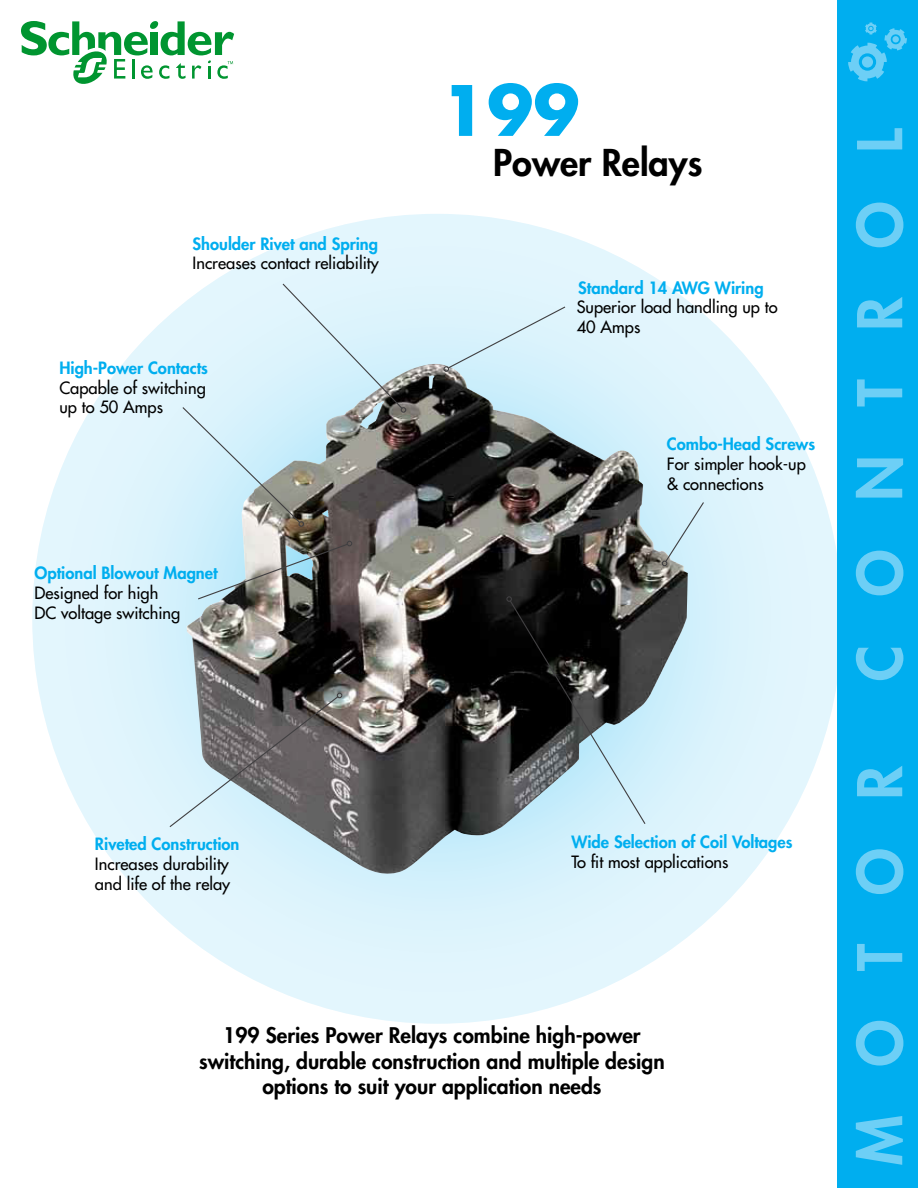
<style>
.page{position:relative;width:918px;height:1188px;background:#fff}
.page>*{position:absolute;margin:0;border:0;box-sizing:border-box;transform-origin:0 0}
.t1{font:700 67.5px "Futura Std";color:#00aeef}
.t2{font:800 60px "Futura Std";letter-spacing:.81em;color:#6dcff6}
.t3{font:800 36px "Futura Std";color:#000}
.t4{font:800 21px/25.2px "Futura Std";color:#000;text-align:center}
.t5{font:500 16.5px/19.8px "Futura Std";color:#000}
.t6{font:800 16.5px "Futura Std";color:#00aeef}
</style>
<div class="page">
<div style="left:32px;top:214px;width:810px;height:810px;background:#e1f5fd;border-radius:50%"></div>
<img style="left:187px;top:364px;width:501px;height:510px">
<div style="left:837px;top:0;width:81px;height:1188px;background:#00aeef"></div>
<svg style="left:443px;top:306px;width:124px;height:66px"></svg>
<svg style="left:506px;top:596px;width:141px;height:229px;background:#556064"></svg>
<svg style="left:197px;top:541px;width:155px;height:59px;background:#8f9a9c"></svg>
<svg style="left:662px;top:501px;width:43px;height:65px"></svg>
<svg style="left:181px;top:282px;width:225px;height:245px"></svg>
<svg style="left:848px;top:22px;width:59px;height:59px"></svg>
<svg style="left:168px;top:693px;width:174px;height:135px"></svg>
<svg style="left:21px;top:21px;width:213px;height:63px"></svg>
<p class="t6" style="left:193px;top:233px;width:187px">Shoulder Rivet and Spring</p>
<p class="t5" style="left:193px;top:254px;width:188px">Increases contact reliability</p>
<p class="t6" style="left:59px;top:357px;width:150px">High-Power Contacts</p>
<p class="t5" style="left:59px;top:378px;width:148px">Capable of switching up to 50 Amps</p>
<p class="t6" style="left:34px;top:563px;width:185px">Optional Blowout Magnet</p>
<p class="t5" style="left:34px;top:583px;width:147px">Designed for high<br>DC voltage switching</p>
<h1 class="t1" style="left:441px;top:66px;width:140px">199</h1>
<h3 class="t3" style="left:493px;top:140px;width:211px">Power Relays</h3>
<p class="t6" style="left:578px;top:277px;width:187px">Standard 14 AWG Wiring</p>
<p class="t5" style="left:577px;top:298px;width:202px">Superior load handling up to<br>40 Amps</p>
<p class="t6" style="left:667px;top:434px;width:150px">Combo-Head Screws</p>
<p class="t5" style="left:667px;top:454px;width:141px">For simpler hook-up &amp; connections</p>
<p class="t6" style="left:95px;top:834px;width:146px">Riveted Construction</p>
<p class="t5" style="left:95px;top:854px;width:137px">Increases durability and life of the relay</p>
<p class="t6" style="left:571px;top:832px;width:223px">Wide Selection of Coil Voltages</p>
<p class="t5" style="left:571px;top:852px;width:159px">To fit most applications</p>
<p class="t4" style="left:199px;top:1023px;width:467px">199 Series Power Relays combine high-power switching, durable construction and multiple design options to suit your application needs</p>
<h2 class="t2" style="left:842px;top:681px;width:555px;rotate:-90deg">CONTROL</h2>
<h2 class="t2" style="left:842px;top:1166px;width:401px;rotate:-90deg">MOTOR</h2>
</div>
